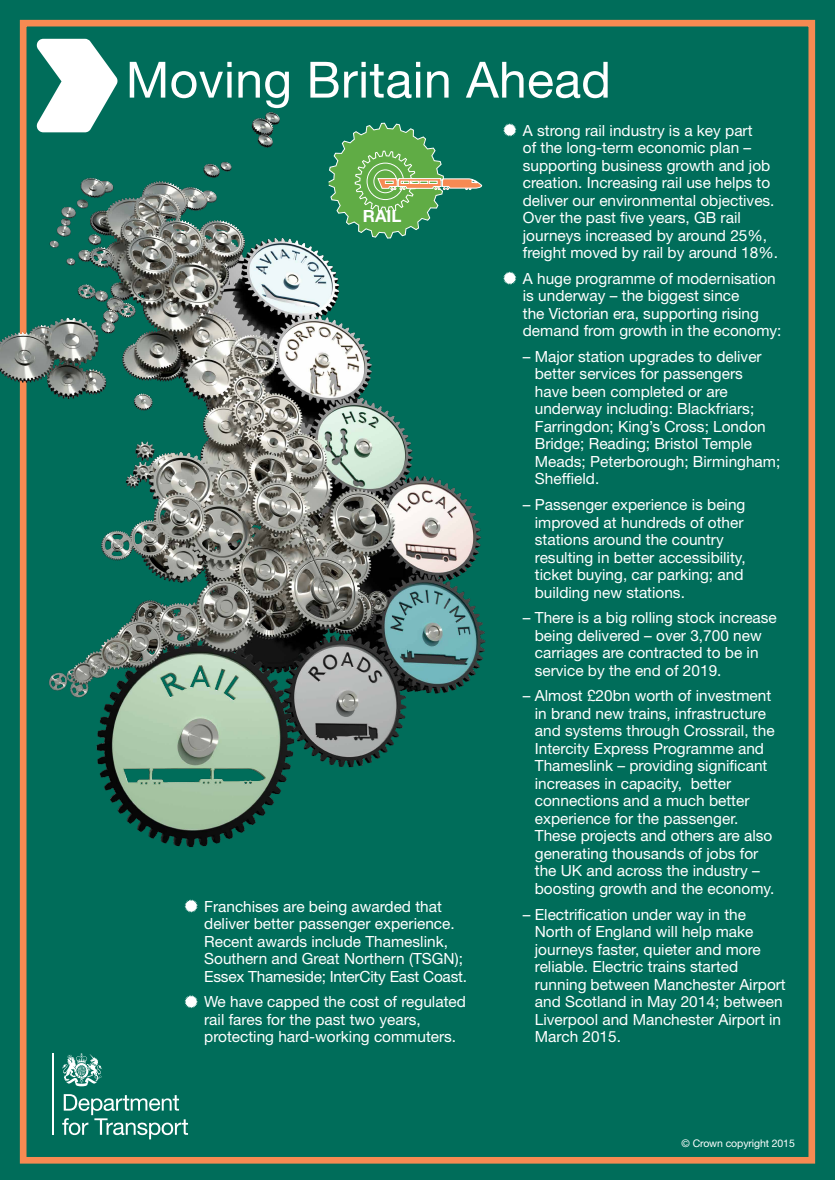
<style>
.page{position:relative;width:835px;height:1180px;background:#fff}
.page>*{position:absolute;margin:0;border:0;box-sizing:border-box;transform-origin:0 0}
.t1{font:50.05px "Helvetica Neue";letter-spacing:.005em;color:#fff}
.t2{font:700 16.8px "Helvetica Neue";color:#fff}
.Text__44_on_50{font:15.4px/17.5px "Helvetica Neue";color:#fff}
.t3{font:10.5px "Helvetica Neue";letter-spacing:-.01em;color:#fff}
</style>
<div class="page">
<div style="left:0;top:0;width:834px;height:1180px;background:#006d5a"></div>
<div style="left:20px;top:20px;width:795px;height:1143px;border:7px solid #f68a52"></div>
<svg style="left:36px;top:39px;width:81px;height:67px"></svg>
<svg style="left:503px;top:123px;width:13px;height:13px"></svg>
<img style="left:0;top:106px;width:486px;height:742px">
<svg style="left:503px;top:272px;width:13px;height:12px"></svg>
<svg style="left:185px;top:899px;width:12px;height:13px"></svg>
<svg style="left:185px;top:995px;width:12px;height:13px"></svg>
<hr style="left:52px;top:1053px;width:2px;height:81px;background:#fff">
<svg style="left:62px;top:1094px;width:126px;height:45px"></svg>
<svg style="left:62px;top:1053px;width:40px;height:33px"></svg>
<h1 class="t1" style="left:126px;top:50px;width:486px">Moving Britain Ahead</h1>
<h1 class="t2" style="left:363px;top:206px;width:40px">RAIL</h1>
<p class="Text__44_on_50" style="left:204px;top:897px;width:264px">Franchises are being awarded that deliver better passenger experience.<br>Recent awards include Thameslink, Southern and Great Northern (TSGN); Essex Thameside; InterCity East Coast.</p>
<p class="Text__44_on_50" style="left:204px;top:993px;width:263px">We have capped the cost of regulated rail fares for the past two years, protecting hard-working commuters.</p>
<p class="Text__44_on_50" style="left:522px;top:121px;width:257px">A strong rail industry is a key part<br>of the long-term economic plan – supporting business growth and job creation. Increasing rail use helps to deliver our environmental objectives.<br>Over the past five years, GB rail journeys increased by around 25%, freight moved by rail by around 18%.</p>
<p class="Text__44_on_50" style="left:522px;top:269px;width:260px">A huge programme of modernisation is underway – the biggest since<br>the Victorian era, supporting rising demand from growth in the economy:</p>
<p class="Text__44_on_50" style="left:534px;top:347px;width:247px;text-indent:-12px">– Major station upgrades to deliver better services for passengers<br>have been completed or are underway including: Blackfriars;<br>Farringdon; King’s Cross; London<br>Bridge; Reading; Bristol Temple<br>Meads; Peterborough; Birmingham;<br>Sheffield.</p>
<p class="Text__44_on_50" style="left:534px;top:496px;width:212px;text-indent:-12px">– Passenger experience is being improved at hundreds of other stations around the country resulting in better accessibility, ticket buying, car parking; and building new stations.</p>
<p class="Text__44_on_50" style="left:534px;top:609px;width:243px;text-indent:-12px">– There is a big rolling stock increase being delivered – over 3,700 new carriages are contracted to be in service by the end of 2019.</p>
<p class="Text__44_on_50" style="left:534px;top:687px;width:241px;text-indent:-12px">– Almost £20bn worth of investment in brand new trains, infrastructure and systems through Crossrail, the Intercity Express Programme and Thameslink – providing significant increases in capacity, better connections and a much better experience for the passenger.<br>These projects and others are also generating thousands of jobs for the UK and across the industry – boosting growth and the economy.</p>
<p class="Text__44_on_50" style="left:534px;top:905px;width:252px;text-indent:-12px">– Electrification under way in the<br>North of England will help make journeys faster, quieter and more reliable. Electric trains started running between Manchester Airport and Scotland in May 2014; between<br>Liverpool and Manchester Airport in<br>March 2015.</p>
<p class="t3" style="left:681px;top:1137px;width:115px">© Crown copyright 2015</p>
</div>
